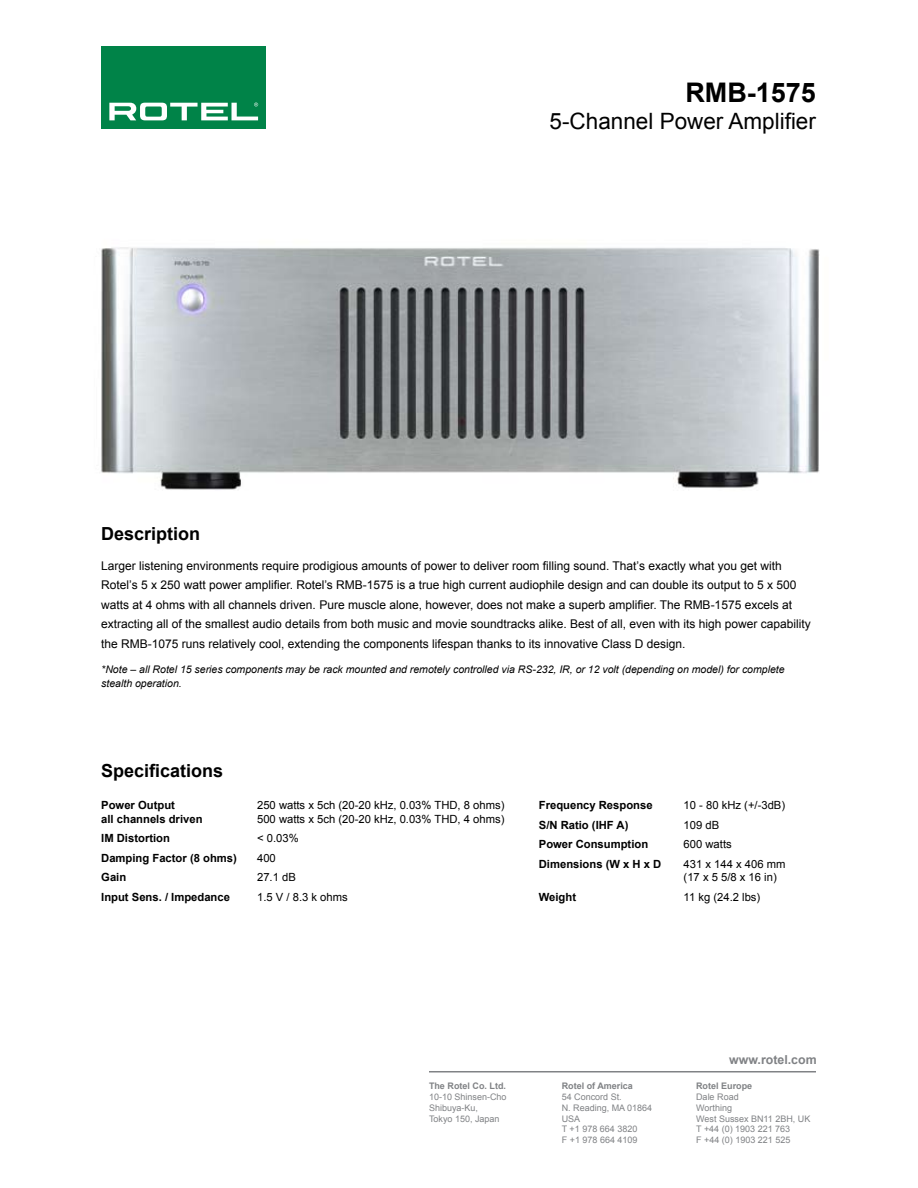
<style>
.page{position:relative;width:918px;height:1188px;background:#fff}
.page>*{position:absolute;margin:0;border:0;box-sizing:border-box;transform-origin:0 0}
.t1{font:700 27px "Arial";color:#000}
.t2{font:22.5px "Arial";color:#000}
.t3{font:700 18px "Arial";color:#000}
.t4{font:700 12.3px "Arial";color:#808285}
.t5{font:12px/19.5px "Arial";color:#000}
.t6{font:11.25px/19.5px "Arial";color:#000}
.t7{font:700 11.25px/19.5px "Arial";color:#000}
.t8{font:italic 10.5px/13.5px "Arial";color:#000}
.t9{font:9px/10.8px "Arial";color:#808285}
.t10{font:700 9px "Arial";color:#808285}
</style>
<div class="page">
<div style="left:101px;top:46px;width:165px;height:82px;background:#008348"></div>
<svg style="left:109px;top:103px;width:149px;height:17px"></svg>
<hr style="left:429px;top:1071px;width:387px;height:1px;background:#808285">
<img style="left:101px;top:247px;width:719px;height:243px">
<h1 class="t1" style="left:685px;top:75px;width:132px">RMB-1575</h1>
<h2 class="t2" style="left:550px;top:106px;width:268px">5-Channel Power Amplifier</h2>
<h3 class="t3" style="left:101px;top:521px;width:101px">Description</h3>
<p class="t5" style="left:101px;top:556px;width:711px">Larger listening environments require prodigious amounts of power to deliver room filling sound. That’s exactly what you get with Rotel’s 5 x 250 watt power amplifier. Rotel’s RMB-1575 is a true high current audiophile design and can double its output to 5 x 500 watts at 4 ohms with all channels driven. Pure muscle alone, however, does not make a superb amplifier. The RMB-1575 excels at extracting all of the smallest audio details from both music and movie soundtracks alike. Best of all, even with its high power capability the RMB-1075 runs relatively cool, extending the components lifespan thanks to its innovative Class D design.</p>
<p class="t8" style="left:101px;top:663px;width:685px">*Note – all Rotel 15 series components may be rack mounted and remotely controlled via RS-232, IR, or 12 volt (depending on model) for complete stealth operation.</p>
<h3 class="t3" style="left:101px;top:759px;width:124px">Specifications</h3>
<p class="t7" style="left:101px;top:799px;width:103px;line-height:13.5px">Power Output<br>all channels driven</p>
<p class="t7" style="left:101px;top:829px;width:137px">IM Distortion<br>Damping Factor (8 ohms)<br>Gain<br>Input Sens. / Impedance</p>
<p class="t6" style="left:257px;top:799px;width:249px;line-height:13.5px">250 watts x 5ch (20-20 kHz, 0.03% THD, 8 ohms)<br>500 watts x 5ch (20-20 kHz, 0.03% THD, 4 ohms)</p>
<p class="t6" style="left:257px;top:829px;width:92px">&lt; 0.03%<br>400<br>27.1 dB<br>1.5 V / 8.3 k ohms</p>
<p class="t7" style="left:539px;top:796px;width:124px">Frequency Response<br>S/N Ratio (IHF A)<br>Power Consumption<br>Dimensions (W x H x D</p>
<p class="t7" style="left:539px;top:887px;width:39px">Weight</p>
<p class="t6" style="left:684px;top:796px;width:103px">10 - 80 kHz (+/-3dB)<br>109 dB<br>600 watts<br>431 x 144 x 406 mm</p>
<p class="t6" style="left:684px;top:868px;width:95px">(17 x 5 5/8 x 16 in)<br>11 kg (24.2 lbs)</p>
<p class="t10" style="left:429px;top:1080px;width:79px">The Rotel Co. Ltd.</p>
<p class="t9" style="left:429px;top:1091px;width:79px">10-10 Shinsen-Cho<br>Shibuya-Ku,<br>Tokyo 150, Japan</p>
<p class="t10" style="left:562px;top:1080px;width:73px">Rotel of America</p>
<p class="t9" style="left:562px;top:1091px;width:92px">54 Concord St.<br>N. Reading, MA 01864<br>USA<br>T +1 978 664 3820<br>F +1 978 664 4109</p>
<p class="t4" style="left:729px;top:1051px;width:89px">www.rotel.com</p>
<p class="t10" style="left:696px;top:1080px;width:58px">Rotel Europe</p>
<p class="t9" style="left:696px;top:1091px;width:116px">Dale Road<br>Worthing<br>West Sussex BN11 2BH, UK<br>T +44 (0) 1903 221 763<br>F +44 (0) 1903 221 525</p>
</div>
